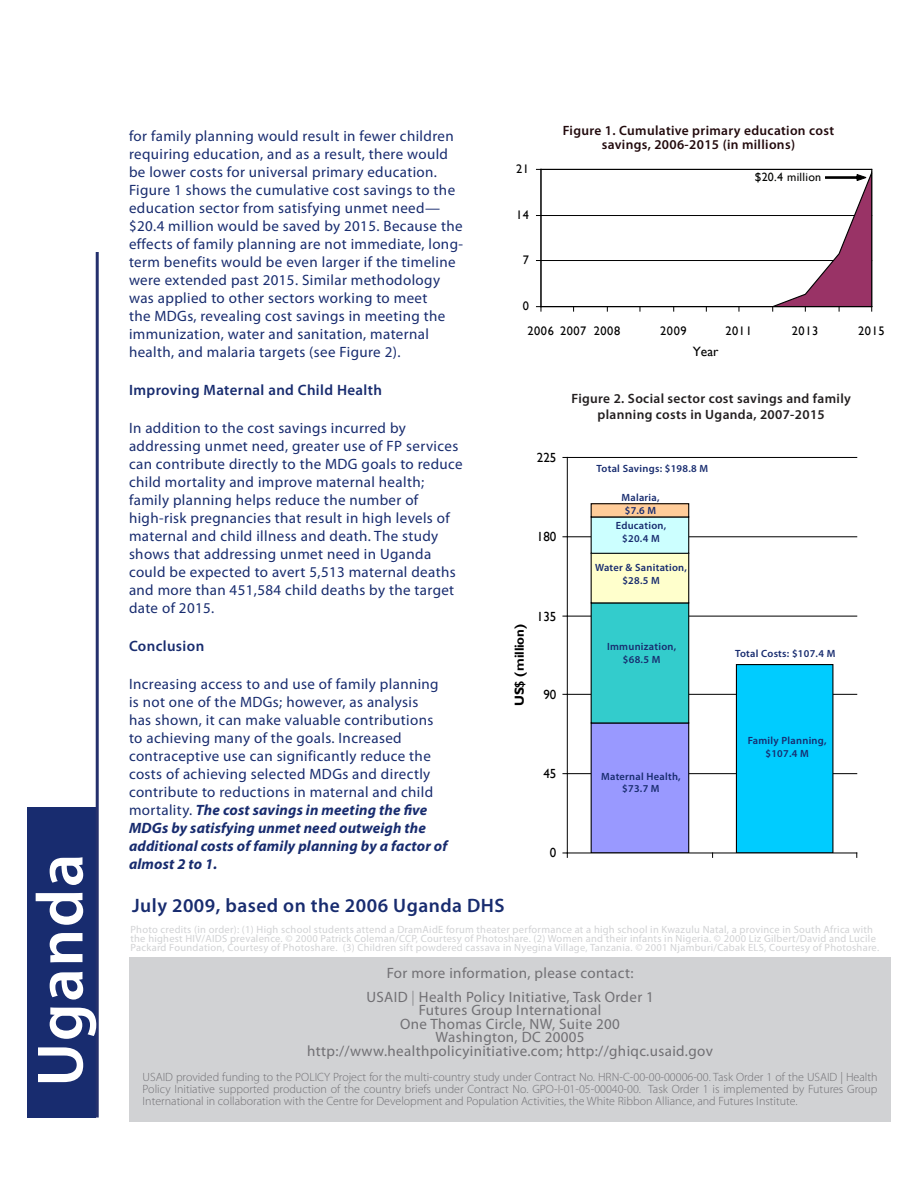
<style>
.page{position:relative;width:918px;height:1188px;background:#fff}
.page>*{position:absolute;margin:0;border:0;box-sizing:border-box;transform-origin:0 0}
.Address_2{font:600 66px "Myriad Pro";letter-spacing:.025em;color:#fff}
.Address_1{font:600 19.5px "Myriad Pro";letter-spacing:.025em;color:#182c6f}
.Body{font:15px/18px "Myriad Pro";letter-spacing:.025em;color:#182c6f}
.Address_1-2{font:15px "Myriad Pro";letter-spacing:.025em;color:#717074}
.Body-2{font:600 15px "Myriad Pro";letter-spacing:.025em;color:#182c6f}
.Address_1-3{font:600 13.5px/16.2px "Myriad Pro";letter-spacing:.025em;color:#231f20;text-align:center}
.Body-3{font:600 13.5px/13.5px "Myriad Pro";letter-spacing:.025em;color:#220a0d;text-align:center}
.t1{font:13.5px "Gill Sans";color:#000}
.t2{font:13.2px "Gill Sans";color:#000}
.t3{font:700 13.05px "Gill Sans";letter-spacing:-.02em;color:#000}
.t4{font:12.3px "Gill Sans";letter-spacing:.045em;color:#000}
.Address_1-4{font:300 12px/12px "Myriad Pro";color:#717074;text-align:justify}
.Address_1-5{font:12px "Gill Sans";letter-spacing:.025em;color:#040503}
.Address_1-6{font:10.5px/9px "Myriad Pro";letter-spacing:.025em;color:#d1d2d4}
.Address_1-7{font:600 10.5px "Myriad Pro";letter-spacing:.025em;color:#182c6f}
.s1{font-weight:700;font-style:italic}
.s2{font-weight:300}
</style>
<div class="page">
<div style="left:27px;top:807px;width:69px;height:311px;background:#182c6f"></div>
<hr style="left:96px;top:252px;width:3px;height:866px;background:#24306d">
<svg style="left:541px;top:168px;width:332px;height:139px"></svg>
<hr style="left:541px;top:169px;width:1px;height:138px;background:#000">
<hr style="left:541px;top:306px;width:331px;height:1px;background:#000">
<svg style="left:536px;top:306px;width:6px;height:5px"></svg>
<div style="left:129px;top:957px;width:762px;height:165px;background:#d1d2d4"></div>
<hr style="left:567px;top:773px;width:290px;height:1px;background:#000">
<hr style="left:567px;top:694px;width:290px;height:1px;background:#000">
<hr style="left:567px;top:616px;width:290px;height:1px;background:#000">
<hr style="left:567px;top:537px;width:290px;height:1px;background:#000">
<hr style="left:567px;top:457px;width:290px;height:1px;background:#000">
<div style="left:591px;top:723px;width:98px;height:130px;background:#99f"></div>
<div style="left:591px;top:722px;width:98px;height:131px;border:1px solid #000"></div>
<div style="left:591px;top:603px;width:98px;height:120px;background:#3cc"></div>
<div style="left:591px;top:602px;width:98px;height:122px;border:1px solid #000"></div>
<div style="left:591px;top:553px;width:98px;height:50px;background:#ffc"></div>
<div style="left:591px;top:517px;width:98px;height:36px;background:#cff"></div>
<div style="left:591px;top:516px;width:98px;height:38px;border:1px solid #000"></div>
<div style="left:591px;top:504px;width:98px;height:13px;background:#fc9"></div>
<div style="left:591px;top:503px;width:98px;height:15px;border:1px solid #000"></div>
<div style="left:736px;top:665px;width:97px;height:188px;background:#0cf"></div>
<div style="left:736px;top:664px;width:97px;height:189px;border:1px solid #000"></div>
<hr style="left:567px;top:457px;width:1px;height:396px;background:#000">
<hr style="left:567px;top:853px;width:290px;height:1px;background:#000">
<svg style="left:825px;top:174px;width:41px;height:7px"></svg>
<p class="Address_2" style="left:18px;top:1087px;width:235px;rotate:-90deg">Uganda</p>
<p class="Body" style="left:129px;top:127px;width:336px">for family planning would result in fewer children requiring education, and as a result, there would be lower costs for universal primary education.<br>Figure 1 shows the cumulative cost savings to the education sector from satisfying unmet need— $20.4 million would be saved by 2015. Because the effects of family planning are not immediate, long&shy;term benefits would be even larger if the timeline were extended past 2015. Similar methodology was applied to other sectors working to meet<br>the MDGs, revealing cost savings in meeting the immunization, water and sanitation, maternal health, and malaria targets (see Figure 2).</p>
<p class="Body-2" style="left:129px;top:381px;width:255px">Improving Maternal and Child Health</p>
<p class="Body" style="left:129px;top:419px;width:335px">In addition to the cost savings incurred by addressing unmet need, greater use of FP services can contribute directly to the MDG goals to reduce child mortality and improve maternal health; family planning helps reduce the number of high-risk pregnancies that result in high levels of maternal and child illness and death. The study shows that addressing unmet need in Uganda could be expected to avert 5,513 maternal deaths and more than 451,584 child deaths by the target date of 2015.</p>
<p class="Body-2" style="left:129px;top:636px;width:77px">Conclusion</p>
<p class="Body" style="left:129px;top:674px;width:320px">Increasing access to and use of family planning is not one of the MDGs; however, as analysis<br>has shown, it can make valuable contributions to achieving many of the goals. Increased contraceptive use can significantly reduce the costs of achieving selected MDGs and directly contribute to reductions in maternal and child mortality. <span class="s1">The cost savings in meeting the five MDGs by satisfying unmet need outweigh the additional costs of family planning by a factor of almost 2 to 1.</span></p>
<p class="t4" style="left:516px;top:161px;width:14px">21</p>
<p class="t4" style="left:516px;top:208px;width:14px">14</p>
<p class="t4" style="left:523px;top:253px;width:8px">7</p>
<p class="t4" style="left:523px;top:299px;width:8px">0</p>
<p class="Body-3" style="left:563px;top:123px;width:273px">Figure 1. Cumulative primary education cost savings, 2006-2015 (in millions)</p>
<p class="Address_1-5" style="left:755px;top:170px;width:68px">$20.4 million</p>
<p class="t4" style="left:527px;top:323px;width:94px">2006 2007 2008</p>
<p class="t4" style="left:660px;top:323px;width:28px">2009</p>
<p class="t4" style="left:725px;top:323px;width:28px">2011</p>
<p class="t4" style="left:792px;top:323px;width:28px">2013</p>
<p class="t4" style="left:858px;top:323px;width:28px">2015</p>
<p class="t1" style="left:693px;top:344px;width:27px">Year</p>
<p class="t2" style="left:537px;top:450px;width:21px">225</p>
<p class="t2" style="left:537px;top:529px;width:21px">180</p>
<p class="t3" style="left:512px;top:706px;width:84px;rotate:-90deg">US$ (million)</p>
<p class="t2" style="left:537px;top:608px;width:21px">135</p>
<p class="t2" style="left:543px;top:687px;width:15px">90</p>
<p class="t2" style="left:543px;top:766px;width:15px">45</p>
<p class="Address_1-3" style="left:571px;top:390px;width:281px">Figure 2. Social sector cost savings and family planning costs in Uganda, 2007-2015</p>
<p class="Address_1-7" style="left:597px;top:462px;width:113px">Total Savings: $198.8 M</p>
<p class="Address_1-7" style="left:621px;top:491px;width:40px">Malaria,</p>
<p class="Address_1-7" style="left:625px;top:504px;width:33px">$7.6 M</p>
<p class="Address_1-7" style="left:616px;top:519px;width:52px">Education,</p>
<p class="Address_1-7" style="left:622px;top:532px;width:39px">$20.4 M</p>
<p class="Address_1-7" style="left:595px;top:561px;width:93px">Water &amp; Sanitation,</p>
<p class="Address_1-7" style="left:622px;top:574px;width:39px">$28.5 M</p>
<p class="Address_1-7" style="left:607px;top:640px;width:71px">Immunization,</p>
<p class="Address_1-7" style="left:623px;top:653px;width:39px">$68.5 M</p>
<p class="Address_1-7" style="left:735px;top:647px;width:102px">Total Costs: $107.4 M</p>
<p class="Address_1-7" style="left:601px;top:770px;width:81px">Maternal Health,</p>
<p class="Address_1-7" style="left:622px;top:782px;width:39px">$73.7 M</p>
<p class="Address_1-7" style="left:748px;top:734px;width:80px">Family Planning,</p>
<p class="Address_1-7" style="left:765px;top:747px;width:45px">$107.4 M</p>
<p class="t2" style="left:550px;top:845px;width:8px">0</p>
<p class="Address_1" style="left:132px;top:893px;width:374px">July 2009, based on the 2006 Uganda DHS</p>
<p class="Address_1-6" style="left:130px;top:925px;width:750px">Photo credits (in order): (1) High school students attend a DramAidE forum theater performance at a high school in Kwazulu Natal, a province in South Africa with the highest HIV/AIDS prevalence. © 2000 Patrick Coleman/CCP, Courtesy of Photoshare. (2) Women and their infants in Nigeria. © 2000 Liz Gilbert/David and Lucile<br>Packard Foundation, Courtesy of Photoshare. (3) Children sift powdered cassava in Nyegina Village, Tanzania. © 2001 Njamburi/Cabak ELS, Courtesy of Photoshare.</p>
<p class="Address_1-2" style="left:387px;top:964px;width:248px">For more information, please contact:</p>
<p class="Address_1-2" style="left:366px;top:988px;width:289px">USAID <span class="s2">|</span> Health Policy Initiative, Task Order 1</p>
<p class="Address_1-2" style="left:419px;top:1001px;width:184px">Futures Group International</p>
<p class="Address_1-2" style="left:400px;top:1015px;width:221px">One Thomas Circle, NW, Suite 200</p>
<p class="Address_1-2" style="left:436px;top:1028px;width:151px">Washington, DC 20005</p>
<p class="Address_1-2" style="left:307px;top:1042px;width:407px">http://www.healthpolicyinitiative.com; http://ghiqc.usaid.gov</p>
<p class="Address_1-4" style="left:143px;top:1070px;width:736px">USAID provided funding to the POLICY Project for the multi-country study under Contract No. HRN-C-00-00-00006-00. Task Order 1 of the USAID | Health Policy Initiative supported production of the country briefs under Contract No. GPO-I-01-05-00040-00. Task Order 1 is implemented by Futures Group International in collaboration with the Centre for Development and Population Activities, the White Ribbon Alliance, and Futures Institute.</p>
</div>
